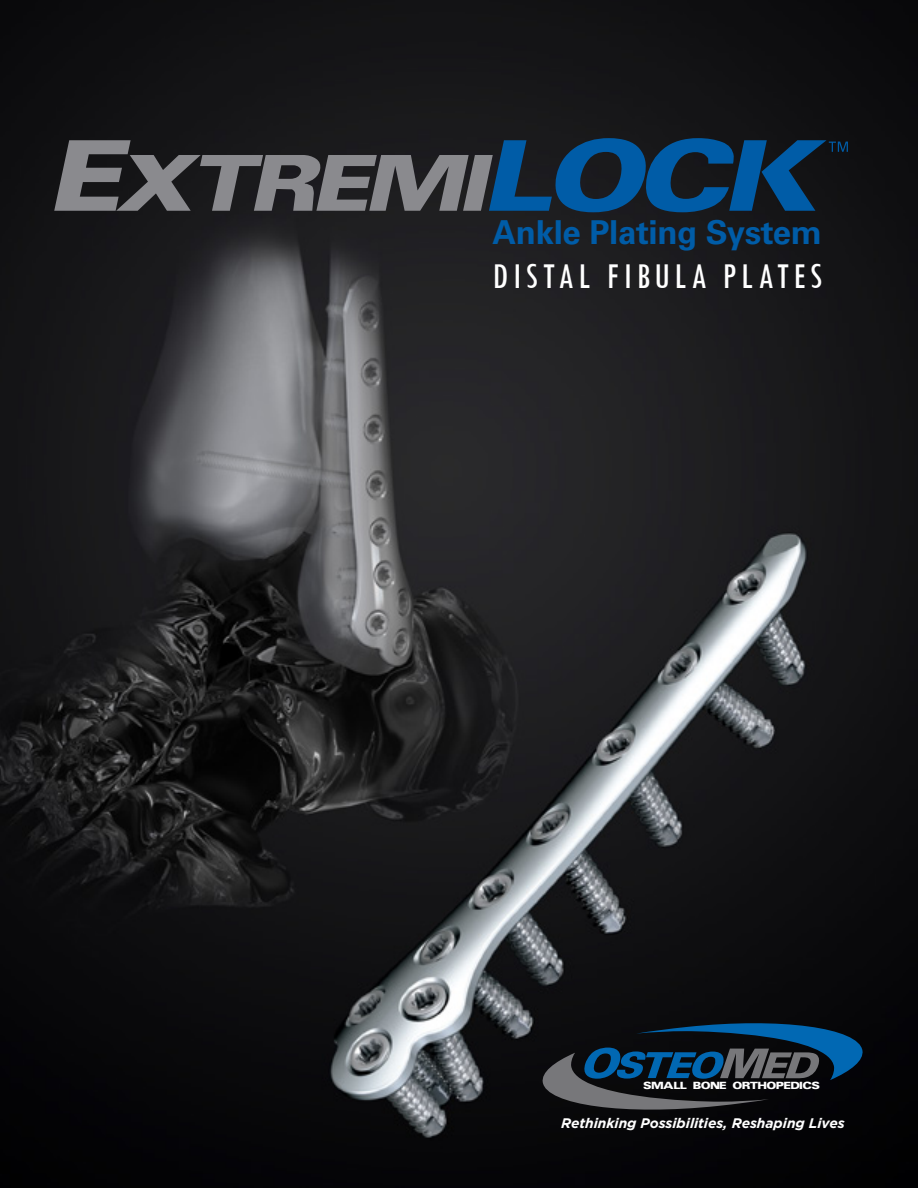
<style>
.page{position:relative;width:918px;height:1188px;background:#fff}
.page>*{position:absolute;margin:0;border:0;box-sizing:border-box;transform-origin:0 0}
.t1{font:italic 900 87.9px "Universal";color:#8a8a8e}
.t2{font:condensed 37.8px "Tw Cen";letter-spacing:.12em;color:#fff}
.t3{font:700 33px "Univers LT Std";letter-spacing:-.01em;color:#005ca7}
.t4{font:italic 700 13.95px "Gotham";letter-spacing:-.005em;color:#fff}
.t5{font:900 11.25px "Universal";color:#fff}
.s1{font-size:111.15px}
.s2{font-size:111.15px;color:#005ca7}
</style>
<div class="page">
<img style="left:0;top:0;width:918px;height:1188px">
<svg style="left:829px;top:142px;width:19px;height:10px"></svg>
<svg style="left:541px;top:1017px;width:323px;height:99px;background:#172836"></svg>
<p class="t1" style="left:50px;top:134px;width:794px"><span class="s1">E</span>XTREMI<span class="s2">LOCK</span></p>
<p class="t3" style="left:493px;top:213px;width:331px">Ankle Plating System</p>
<p class="t2" style="left:492px;top:254px;width:332px">DISTAL FIBULA PLATES</p>
<p class="t5" style="left:643px;top:1079px;width:178px">SMALL BONE ORTHOPEDICS</p>
<p class="t4" style="left:561px;top:1115px;width:285px">Rethinking Possibilities, Reshaping Lives</p>
</div>
